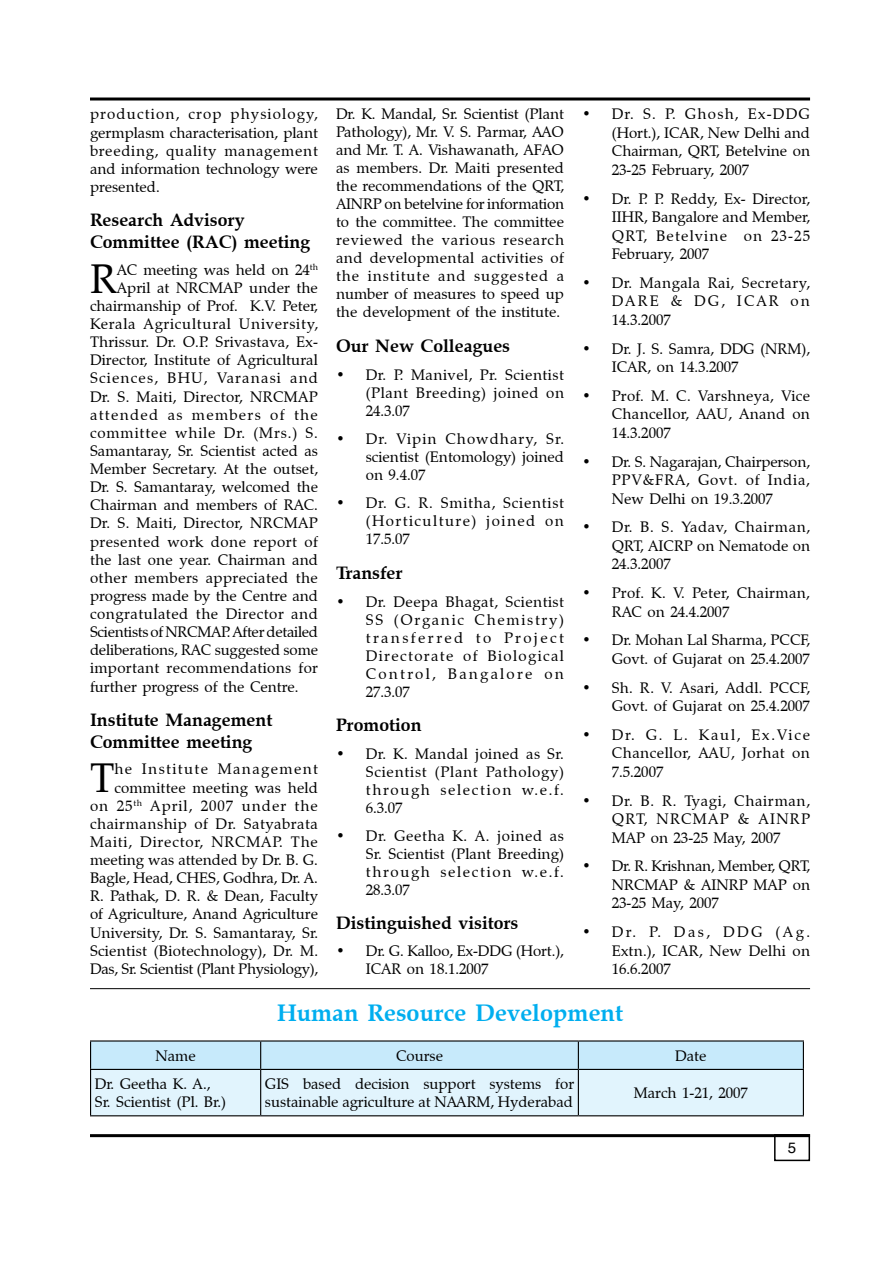
<style>
.page{position:relative;width:893px;height:1263px;background:#fff}
.page>*{position:absolute;margin:0;border:0;box-sizing:border-box;transform-origin:0 0}
.t1{font:40.65px "Zapf Calligraphic 801 BT";color:#000}
.t2{font:700 24px "Zapf Calligraphic 801 BT";color:#00aeef}
.t3{font:700 18px/21.8px "Zapf Calligraphic 801 BT";color:#000}
.t4{font:15px/18px "Zapf Calligraphic 801 BT";letter-spacing:.005em;color:#000;text-align:justify}
.t5{font:15px/18.5px "Zapf Calligraphic 801 BT";letter-spacing:.025em;color:#000}
.t6{font:15px "Zapf Calligraphic 801 BT";letter-spacing:.03em;color:#000}
.t7{font:15px "Zapf Calligraphic 801 BT";letter-spacing:-.02em;color:#000}
.t8{font:15px "Zapf Calligraphic 801 BT";letter-spacing:.05em;color:#000}
.t9{font:15px "Zapf Calligraphic 801 BT";letter-spacing:.035em;color:#000}
.t10{font:15px "Zapf Calligraphic 801 BT";letter-spacing:.06em;color:#000}
.t11{font:15px "Zapf Calligraphic 801 BT";letter-spacing:.08em;color:#000}
.t12{font:15px "Zapf Calligraphic 801 BT";letter-spacing:.085em;color:#000}
.t13{font:15px "Helvetica";color:#000}
</style>
<div class="page">
<hr style="left:90px;top:98px;width:720px;height:3px;background:#000">
<hr style="left:90px;top:1134px;width:720px;height:3px;background:#000">
<div style="left:774px;top:1134px;width:36px;height:27px;border:2px solid #000"></div>
<hr style="left:90px;top:988px;width:720px;height:1px;background:#000">
<hr style="left:90px;top:1040px;width:171px;height:1px;background:#000">
<hr style="left:261px;top:1040px;width:317px;height:1px;background:#000">
<hr style="left:578px;top:1040px;width:226px;height:1px;background:#000">
<svg style="left:90px;top:1041px;width:714px;height:75px;background:#cfe7f3"></svg>
<hr style="left:260px;top:1070px;width:1px;height:45px;background:#000">
<hr style="left:578px;top:1070px;width:1px;height:45px;background:#000">
<hr style="left:803px;top:1070px;width:1px;height:45px;background:#000">
<p class="t4" style="left:90px;top:105px;width:229px">production, crop physiology, germplasm characterisation, plant breeding, quality management and information technology were presented.</p>
<p class="t3" style="left:90px;top:209px;width:222px">Research Advisory<br>Committee (RAC) meeting</p>
<h1 class="t1" style="left:90px;top:254px;width:28px">R</h1>
<p class="t4" style="left:117px;top:261px;width:203px">AC meeting was held on 24<sup>th</sup></p>
<p class="t4" style="left:117px;top:279px;width:203px">April at NRCMAP under the</p>
<p class="t4" style="left:90px;top:297px;width:229px">chairmanship of Prof. K.V. Peter,</p>
<p class="t8" style="left:90px;top:315px;width:230px">Kerala Agricultural University,</p>
<p class="t4" style="left:90px;top:333px;width:229px">Thrissur. Dr. O.P. Srivastava, Ex-</p>
<p class="t4" style="left:90px;top:351px;width:229px">Director, Institute of Agricultural</p>
<p class="t11" style="left:90px;top:369px;width:230px">Sciences, BHU, Varanasi and</p>
<p class="t5" style="left:90px;top:387px;width:229px">Dr. S. Maiti, Director, NRCMAP</p>
<p class="t12" style="left:90px;top:405px;width:229px">attended as members of the</p>
<p class="t10" style="left:90px;top:423px;width:229px">committee while Dr. (Mrs.) S.</p>
<p class="t4" style="left:90px;top:442px;width:230px">Samantaray, Sr. Scientist acted as</p>
<p class="t4" style="left:90px;top:460px;width:230px">Member Secretary. At the outset,</p>
<p class="t4" style="left:90px;top:478px;width:230px">Dr. S. Samantaray, welcomed the</p>
<p class="t4" style="left:90px;top:496px;width:229px">Chairman and members of RAC.</p>
<p class="t5" style="left:90px;top:514px;width:229px">Dr. S. Maiti, Director, NRCMAP</p>
<p class="t6" style="left:90px;top:532px;width:229px">presented work done report of</p>
<p class="t4" style="left:90px;top:550px;width:229px">the last one year. Chairman and</p>
<p class="t6" style="left:90px;top:568px;width:229px">other members appreciated the</p>
<p class="t4" style="left:90px;top:587px;width:229px">progress made by the Centre and</p>
<p class="t9" style="left:90px;top:605px;width:229px">congratulated the Director and</p>
<p class="t7" style="left:90px;top:623px;width:229px">Scientists of NRCMAP. After detailed</p>
<p class="t4" style="left:90px;top:641px;width:230px">deliberations, RAC suggested some</p>
<p class="t5" style="left:90px;top:659px;width:230px">important recommendations for</p>
<p class="t4" style="left:90px;top:677px;width:210px">further progress of the Centre.</p>
<p class="t3" style="left:90px;top:709px;width:184px">Institute Management<br>Committee meeting</p>
<h1 class="t1" style="left:90px;top:753px;width:26px">T</h1>
<p class="t4" style="left:90px;top:760px;width:230px;text-align:right">he Institute Management committee meeting was held<br>on 25<sup>th</sup> April, 2007 under the chairmanship of Dr. Satyabrata<br>Maiti, Director, NRCMAP. The meeting was attended by Dr. B. G.<br>Bagle, Head, CHES, Godhra, Dr. A.<br>R. Pathak, D. R. &amp; Dean, Faculty of Agriculture, Anand Agriculture<br>University, Dr. S. Samantaray, Sr.<br>Scientist (Biotechnology), Dr. M.<br>Das, Sr. Scientist (Plant Physiology),</p>
<p class="t4" style="left:336px;top:105px;width:230px">Dr. K. Mandal, Sr. Scientist (Plant Pathology), Mr. V. S. Parmar, AAO and Mr. T. A. Vishawanath, AFAO as members. Dr. Maiti presented the recommendations of the QRT, AINRP on betelvine for information to the committee. The committee reviewed the various research and developmental activities of the institute and suggested a number of measures to speed up the development of the institute.</p>
<p class="t3" style="left:336px;top:335px;width:176px">Our New Colleagues</p>
<p class="t4" style="left:366px;top:366px;width:200px;text-indent:-30px">• Dr. P. Manivel, Pr. Scientist (Plant Breeding) joined on 24.3.07</p>
<p class="t4" style="left:366px;top:430px;width:200px;text-indent:-30px">• Dr. Vipin Chowdhary, Sr. scientist (Entomology) joined on 9.4.07</p>
<p class="t4" style="left:366px;top:494px;width:200px;text-indent:-30px">• Dr. G. R. Smitha, Scientist (Horticulture) joined on 17.5.07</p>
<p class="t3" style="left:336px;top:562px;width:68px">Transfer</p>
<p class="t4" style="left:366px;top:593px;width:200px;text-indent:-30px">• Dr. Deepa Bhagat, Scientist SS (Organic Chemistry) transferred to Project Directorate of Biological Control, Bangalore on 27.3.07</p>
<p class="t3" style="left:336px;top:714px;width:87px">Promotion</p>
<p class="t4" style="left:366px;top:745px;width:200px;text-indent:-30px">• Dr. K. Mandal joined as Sr.<br>Scientist (Plant Pathology) through selection w.e.f.<br>6.3.07</p>
<p class="t4" style="left:366px;top:827px;width:200px;text-indent:-30px">• Dr. Geetha K. A. joined as Sr. Scientist (Plant Breeding) through selection w.e.f.<br>28.3.07</p>
<p class="t3" style="left:336px;top:912px;width:184px">Distinguished visitors</p>
<p class="t4" style="left:366px;top:942px;width:200px;text-indent:-30px">• Dr. G. Kalloo, Ex-DDG (Hort.),<br>ICAR on 18.1.2007</p>
<p class="t4" style="left:612px;top:105px;width:200px;line-height:18.5px;text-indent:-30px">• Dr. S. P. Ghosh, Ex-DDG (Hort.), ICAR, New Delhi and Chairman, QRT, Betelvine on 23-25 February, 2007</p>
<p class="t4" style="left:612px;top:189px;width:200px;line-height:18.5px;text-indent:-30px">• Dr. P. P. Reddy, Ex- Director, IIHR, Bangalore and Member, QRT, Betelvine on 23-25<br>February, 2007</p>
<p class="t4" style="left:612px;top:274px;width:200px;line-height:18.5px;text-indent:-30px">• Dr. Mangala Rai, Secretary, DARE &amp; DG, ICAR on 14.3.2007</p>
<p class="t4" style="left:612px;top:339px;width:200px;line-height:18.5px;text-indent:-30px">• Dr. J. S. Samra, DDG (NRM),<br>ICAR, on 14.3.2007</p>
<p class="t4" style="left:612px;top:386px;width:200px;line-height:18.5px;text-indent:-30px">• Prof. M. C. Varshneya, Vice Chancellor, AAU, Anand on 14.3.2007</p>
<p class="t4" style="left:612px;top:452px;width:200px;line-height:18.5px;text-indent:-30px">• Dr. S. Nagarajan, Chairperson, PPV&amp;FRA, Govt. of India, New Delhi on 19.3.2007</p>
<p class="t4" style="left:612px;top:518px;width:200px;line-height:18.5px;text-indent:-30px">• Dr. B. S. Yadav, Chairman, QRT, AICRP on Nematode on 24.3.2007</p>
<p class="t5" style="left:612px;top:584px;width:200px;text-indent:-30px">• Prof. K. V. Peter, Chairman,<br>RAC on 24.4.2007</p>
<p class="t4" style="left:582px;top:631px;width:230px;line-height:18.5px;text-align:right">• Dr. Mohan Lal Sharma, PCCF,<br>Govt. of Gujarat on 25.4.2007</p>
<p class="t4" style="left:582px;top:678px;width:229px;line-height:18.5px;text-align:right">• Sh. R. V. Asari, Addl. PCCF,<br>Govt. of Gujarat on 25.4.2007</p>
<p class="t4" style="left:612px;top:725px;width:200px;line-height:18.5px;text-indent:-30px">• Dr. G. L. Kaul, Ex.Vice Chancellor, AAU, Jorhat on 7.5.2007</p>
<p class="t4" style="left:612px;top:791px;width:200px;line-height:18.5px;text-indent:-30px">• Dr. B. R. Tyagi, Chairman, QRT, NRCMAP &amp; AINRP MAP on 23-25 May, 2007</p>
<p class="t4" style="left:612px;top:857px;width:200px;line-height:18.5px;text-indent:-30px">• Dr. R. Krishnan, Member, QRT, NRCMAP &amp; AINRP MAP on 23-25 May, 2007</p>
<p class="t4" style="left:612px;top:923px;width:200px;line-height:18.5px;text-indent:-30px">• Dr. P. Das, DDG (Ag.<br>Extn.), ICAR, New Delhi on 16.6.2007</p>
<h2 class="t2" style="left:277px;top:998px;width:347px">Human Resource Development</h2>
<p class="t4" style="left:155px;top:1047px;width:42px">Name</p>
<p class="t4" style="left:396px;top:1047px;width:48px">Course</p>
<p class="t4" style="left:675px;top:1047px;width:33px">Date</p>
<p class="t4" style="left:95px;top:1075px;width:133px">Dr. Geetha K. A.,<br>Sr. Scientist (Pl. Br.)</p>
<p class="t4" style="left:265px;top:1075px;width:311px">GIS based decision support systems for sustainable agriculture at NAARM, Hyderabad</p>
<p class="t4" style="left:634px;top:1084px;width:116px">March 1-21, 2007</p>
<p class="t13" style="left:788px;top:1138px;width:10px">5</p>
</div>
